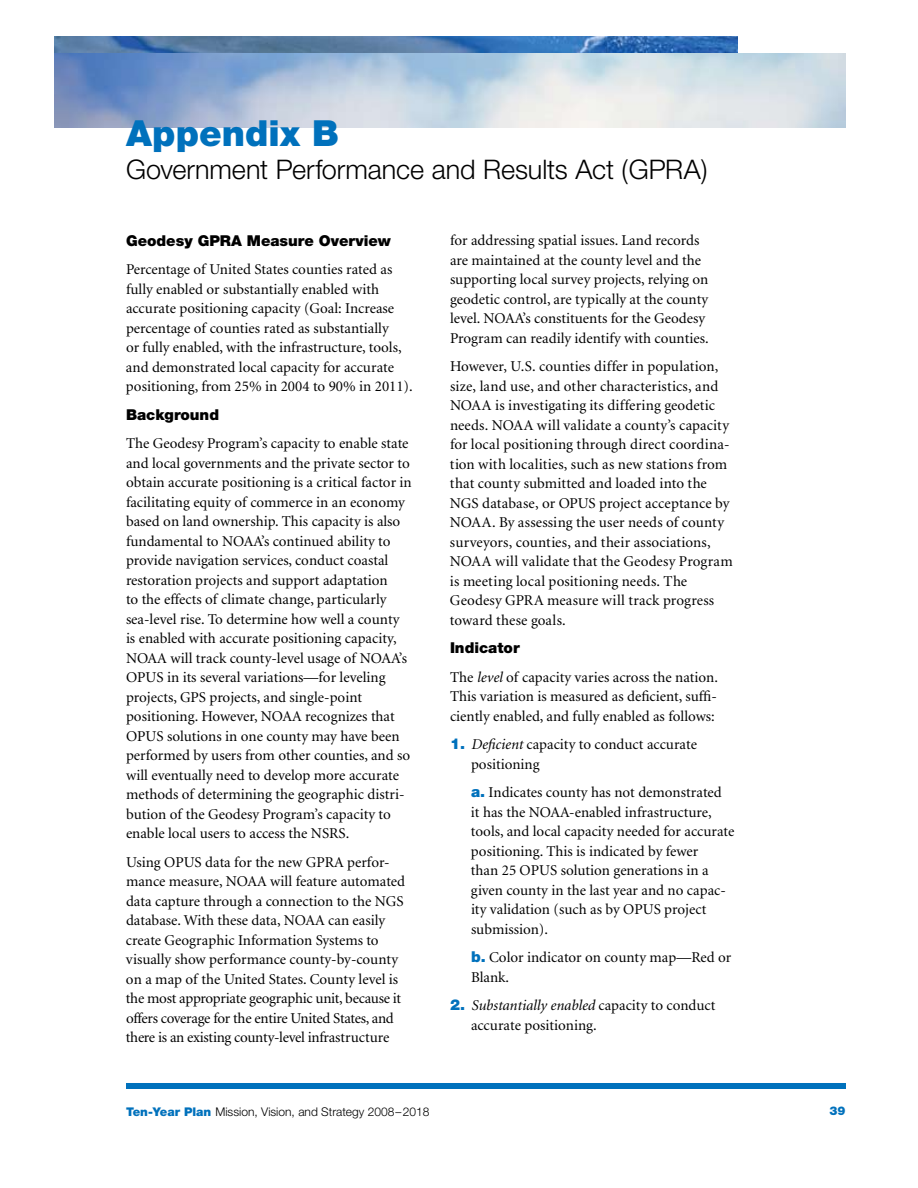
<style>
.page{position:relative;width:918px;height:1188px;background:#fff}
.page>*{position:absolute;margin:0;border:0;box-sizing:border-box;transform-origin:0 0}
.t1{font:900 36px "Helvetica Neue";color:#0071bc}
.t2{font:300 27px "Helvetica Neue";letter-spacing:-.005em;color:#000}
.t3{font:15px/19.5px "Minion";color:#000}
.t4{font:900 15px "Helvetica Neue";color:#000}
.t5{font:300 12px "Helvetica Neue";color:#000}
.t6{font:900 12px "Helvetica Neue";color:#0071bc}
.s1{font-style:italic}
.s2{font-family:"Helvetica Neue";font-weight:900;color:#0071bc}
.s3{font-weight:900;color:#0071bc}
</style>
<div class="page">
<img style="left:54px;top:36px;width:684px;height:17px">
<img style="left:54px;top:53px;width:792px;height:75px">
<div style="left:126px;top:1083px;width:720px;height:6px;background:#0071bc"></div>
<h1 class="t1" style="left:126px;top:112px;width:214px">Appendix B</h1>
<h2 class="t2" style="left:126px;top:153px;width:583px">Government Performance and Results Act (GPRA)</h2>
<p class="t4" style="left:126px;top:231px;width:266px">Geodesy GPRA Measure Overview</p>
<p class="t3" style="left:126px;top:260px;width:288px">Percentage of United States counties rated as fully enabled or substantially enabled with accurate positioning capacity (Goal: Increase percentage of counties rated as substantially<br>or fully enabled, with the infrastructure, tools, and demonstrated local capacity for accurate positioning, from 25% in 2004 to 90% in 2011 ).</p>
<p class="t4" style="left:126px;top:405px;width:95px">Background</p>
<p class="t3" style="left:126px;top:434px;width:287px">The Geodesy Program’s capacity to enable state and local governments and the private sector to obtain accurate positioning is a critical factor in facilitating equity of commerce in an economy based on land ownership. This capacity is also fundamental to NOAA’s continued ability to provide navigation services, conduct coastal restoration projects and support adaptation<br>to the effects of climate change, particularly sea-level rise. To determine how well a county is enabled with accurate positioning capacity, NOAA will track county-level usage of NOAA’s OPUS in its several variations—for leveling projects, GPS projects, and single-point positioning. However, NOAA recognizes that OPUS solutions in one county may have been performed by users from other counties, and so will eventually need to develop more accurate methods of determining the geographic distri&shy;bution of the Geodesy Program’s capacity to enable local users to access the NSRS.</p>
<p class="t3" style="left:126px;top:853px;width:281px">Using OPUS data for the new GPRA perfor&shy;mance measure, NOAA will feature automated data capture through a connection to the NGS database. With these data, NOAA can easily create Geographic Information Systems to visually show performance county-by-county on a map of the United States. County level is the most appropriate geographic unit, because it offers coverage for the entire United States, and there is an existing county-level infrastructure</p>
<p class="t3" style="left:450px;top:231px;width:260px">for addressing spatial issues. Land records are maintained at the county level and the supporting local survey projects, relying on geodetic control, are typically at the county level. NOAA’s constituents for the Geodesy Program can readily identify with counties.</p>
<p class="t3" style="left:450px;top:357px;width:284px">However, U.S. counties differ in population, size, land use, and other characteristics, and NOAA is investigating its differing geodetic needs. NOAA will validate a county’s capacity for local positioning through direct coordina&shy;tion with localities, such as new stations from that county submitted and loaded into the NGS database, or OPUS project acceptance by NOAA. By assessing the user needs of county surveyors, counties, and their associations, NOAA will validate that the Geodesy Program is meeting local positioning needs. The Geodesy GPRA measure will track progress toward these goals.</p>
<p class="t4" style="left:450px;top:639px;width:71px">Indicator</p>
<p class="t3" style="left:450px;top:668px;width:270px;text-align:justify">The <span class="s1">level</span> of capacity varies across the nation.<br>This variation is measured as deficient, suffi&shy;ciently enabled, and fully enabled as follows:</p>
<p class="t3" style="left:471px;top:735px;width:227px;text-indent:-21px"><span class="s2">1.</span> <span class="s1">Deficient</span> capacity to conduct accurate positioning</p>
<p class="t3" style="left:471px;top:783px;width:265px"><span class="s2">a.</span> Indicates county has not demonstrated<br>it has the NOAA-enabled infrastructure, tools, and local capacity needed for accurate positioning. This is indicated by fewer<br>than 25 OPUS solution generations in a given county in the last year and no capac&shy;ity validation (such as by OPUS project submission).</p>
<p class="t3" style="left:471px;top:948px;width:262px"><span class="s2">b.</span> Color indicator on county map—Red or<br>Blank.</p>
<p class="t3" style="left:471px;top:996px;width:246px;text-indent:-21px"><span class="s2">2.</span> <span class="s1">Substantially enabled</span> capacity to conduct accurate positioning.</p>
<p class="t5" style="left:126px;top:1104px;width:305px"><span class="s3">Ten-Year Plan</span> Mission, Vision, and Strategy 2008–2018</p>
<p class="t6" style="left:829px;top:1104px;width:18px">39</p>
</div>
